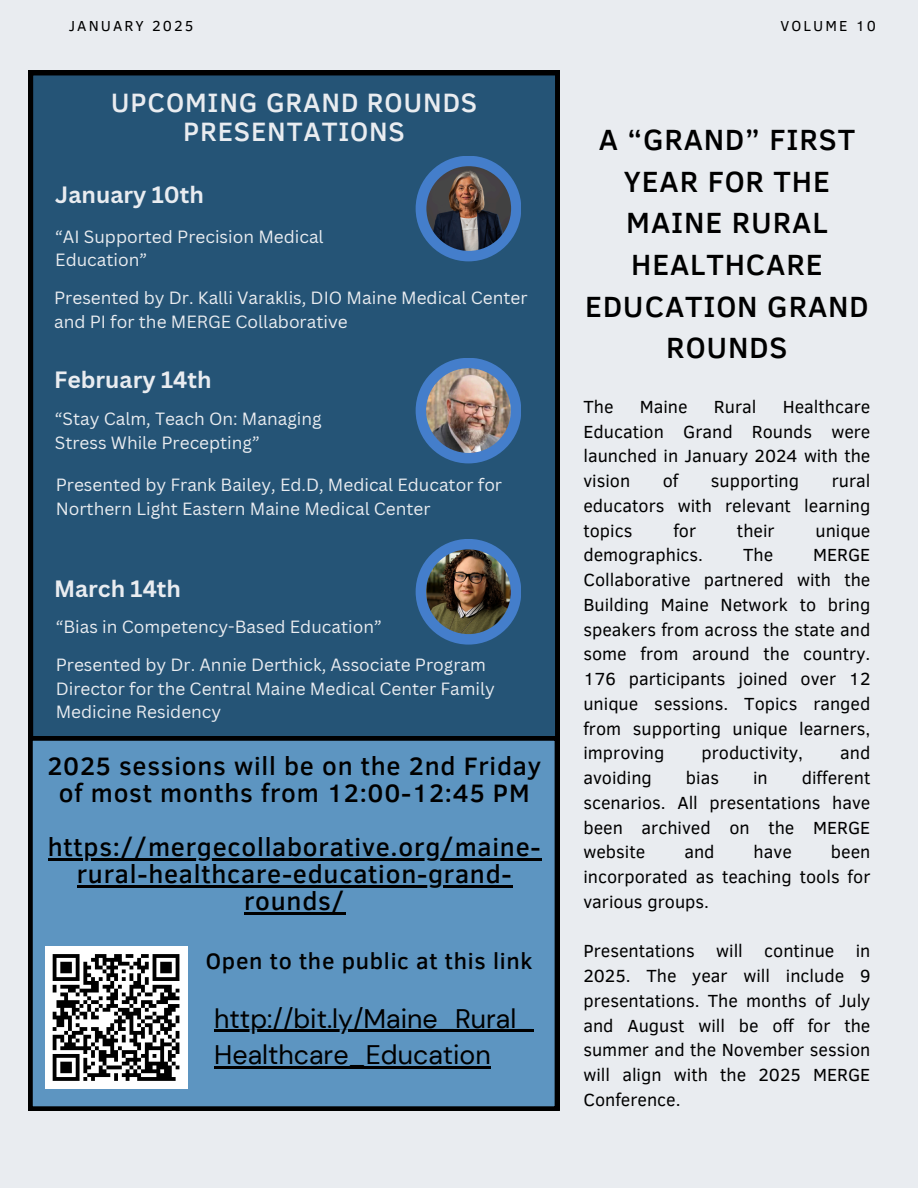
<style>
.page{position:relative;width:918px;height:1188px;background:#e9ecf0}
.page>*{position:absolute;margin:0;border:0;box-sizing:border-box;transform-origin:0 0}
.t1{font:500 30px/41.7px "Clear Sans";letter-spacing:.03em;color:#000;text-align:center}
.t2{font:500 27.3px/29.1px "Clear Sans";letter-spacing:.03em;color:#e9ecf0;text-align:center}
.t3{font:26.85px/36.6px "DM Sans";color:#000}
.t4{font:500 25.8px/27px "Clear Sans";letter-spacing:.03em;color:#000;text-align:center}
.t5{font:700 22.95px "Canva Sans";color:#e9ecf0}
.t6{font:500 22.95px "Clear Sans";letter-spacing:.03em;color:#000}
.t7{font:18px/24.8px "Clear Sans";color:#000;text-align:justify}
.t8{font:17.25px/23.7px "Canva Sans";color:#e9ecf0}
.t9{font:14.85px "Clear Sans";letter-spacing:.14em;color:#000}
</style>
<div class="page">
<div style="left:29px;top:71px;width:531px;height:670px;background:#255476"></div>
<div style="left:416px;top:156px;width:105px;height:105px;background:#447ecb;border-radius:50%"></div>
<img style="left:426px;top:166px;width:85px;height:85px;border-radius:50%">
<div style="left:416px;top:358px;width:105px;height:105px;background:#447ecb;border-radius:50%"></div>
<div style="left:416px;top:539px;width:105px;height:106px;background:#447ecb;border-radius:50%"></div>
<img style="left:426px;top:368px;width:85px;height:85px;border-radius:50%">
<img style="left:426px;top:549px;width:85px;height:85px;border-radius:50%">
<div style="left:28px;top:736px;width:531px;height:375px;background:#5d95c1"></div>
<hr style="left:48px;top:859px;width:494px;height:2px;background:#000">
<hr style="left:77px;top:886px;width:436px;height:2px;background:#000">
<hr style="left:244px;top:913px;width:101px;height:2px;background:#000">
<div style="left:45px;top:946px;width:142px;height:143px;background:#fff"></div>
<svg style="left:52px;top:954px;width:128px;height:127px"></svg>
<hr style="left:214px;top:1030px;width:320px;height:2px;background:#000">
<hr style="left:214px;top:1066px;width:277px;height:3px;background:#000">
<p class="t9" style="left:69px;top:15px;width:126px">JANUARY 2025</p>
<p class="t9" style="left:781px;top:15px;width:97px">VOLUME 10</p>
<p class="t2" style="left:111px;top:86px;width:368px">UPCOMING GRAND ROUNDS<br>PRESENTATIONS</p>
<h5 class="t5" style="left:55px;top:179px;width:150px">January 10th</h5>
<h5 class="t8" style="left:55px;top:224px;width:270px">“AI Supported Precision Medical<br>Education”</h5>
<p class="t8" style="left:54px;top:285px;width:475px">Presented by Dr. Kalli Varaklis, DIO Maine Medical Center and PI for the MERGE Collaborative</p>
<p class="t5" style="left:54px;top:364px;width:159px">February 14th</p>
<h5 class="t8" style="left:55px;top:406px;width:268px">“Stay Calm, Teach On: Managing<br>Stress While Precepting”</h5>
<h5 class="t8" style="left:56px;top:473px;width:448px">Presented by Frank Bailey, Ed.D, Medical Educator for<br>Northern Light Eastern Maine Medical Center</h5>
<h1 class="t5" style="left:54px;top:573px;width:128px">March 14th</h1>
<h5 class="t8" style="left:56px;top:614px;width:328px">“Bias in Competency-Based Education”</h5>
<h5 class="t8" style="left:56px;top:652px;width:441px">Presented by Dr. Annie Derthick, Associate Program<br>Director for the Central Maine Medical Center Family<br>Medicine Residency</h5>
<p class="t4" style="left:47px;top:752px;width:495px">2025 sessions will be on the 2nd Friday of most months from 12:00-12:45 PM</p>
<h2 class="t4" style="left:48px;top:833px;width:494px">https://mergecollaborative.org/maine-</h2>
<h2 class="t4" style="left:77px;top:860px;width:437px">rural-healthcare-education-grand&shy;rounds/</h2>
<h3 class="t6" style="left:206px;top:945px;width:328px">Open to the public at this link</h3>
<p class="t3" style="left:214px;top:1000px;width:321px">http://bit.ly/Maine_Rural_<br>Healthcare_Education</p>
<h1 class="t1" style="left:585px;top:117px;width:285px">A “GRAND” FIRST<br>YEAR FOR THE<br>MAINE RURAL<br>HEALTHCARE<br>EDUCATION GRAND<br>ROUNDS</h1>
<p class="t7" style="left:583px;top:393px;width:32px">The</p>
<p class="t7" style="left:640px;top:393px;width:49px">Maine</p>
<p class="t7" style="left:714px;top:393px;width:44px">Rural</p>
<p class="t7" style="left:583px;top:393px;width:289px;text-indent:199px">Healthcare Education Grand Rounds were launched in January 2024 with the vision</p>
<p class="t7" style="left:663px;top:468px;width:17px">of</p>
<p class="t7" style="left:711px;top:468px;width:90px">supporting</p>
<p class="t7" style="left:583px;top:468px;width:288px;text-indent:248px">rural educators with relevant learning topics</p>
<p class="t7" style="left:673px;top:517px;width:24px">for</p>
<p class="t7" style="left:737px;top:517px;width:39px">their</p>
<p class="t7" style="left:816px;top:517px;width:56px">unique</p>
<p class="t7" style="left:583px;top:542px;width:121px">demographics.</p>
<p class="t7" style="left:743px;top:542px;width:32px">The</p>
<p class="t7" style="left:583px;top:542px;width:289px;text-indent:230px">MERGE Collaborative partnered with the Building Maine Network to bring speakers from across the state and some from around the country.<br>176 participants joined over 12 unique sessions. Topics ranged from supporting unique learners, improving</p>
<p class="t7" style="left:701px;top:740px;width:103px">productivity,</p>
<p class="t7" style="left:840px;top:740px;width:32px">and</p>
<p class="t7" style="left:583px;top:765px;width:289px;text-indent:218px">different scenarios. All presentations have been archived on the MERGE website</p>
<p class="t7" style="left:583px;top:765px;width:70px">avoiding</p>
<p class="t7" style="left:686px;top:765px;width:35px">bias</p>
<p class="t7" style="left:753px;top:765px;width:16px">in</p>
<p class="t7" style="left:583px;top:839px;width:289px;text-indent:248px">been incorporated as teaching tools for various groups.</p>
<h5 class="t7" style="left:583px;top:938px;width:289px">Presentations will continue in 2025. The year will include 9 presentations. The months of July and August will be off for the summer and the November session will align with the 2025 MERGE Conference.</h5>
<p class="t7" style="left:684px;top:839px;width:32px">and</p>
<p class="t7" style="left:754px;top:839px;width:40px">have</p>
</div>
